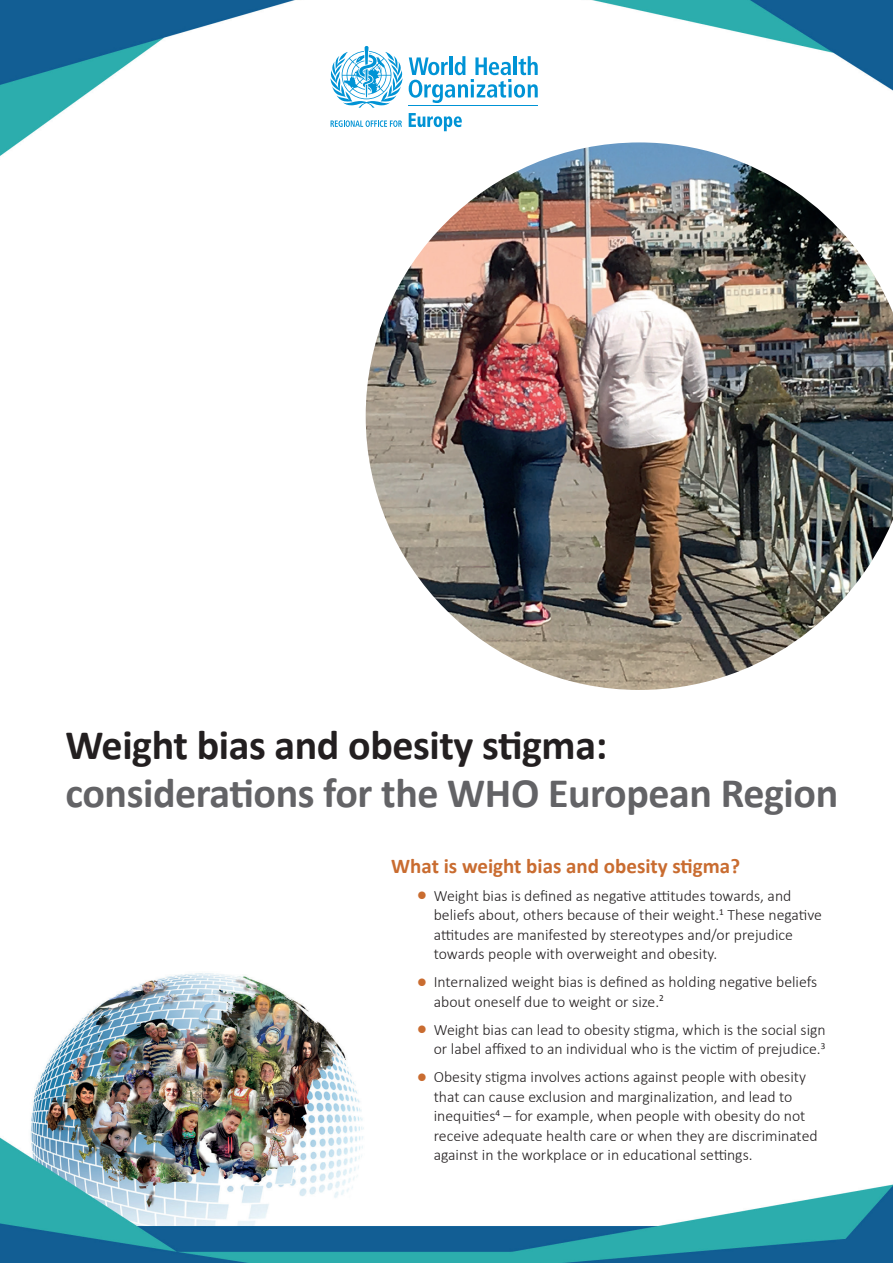
<style>
.page{position:relative;width:893px;height:1263px;background:#fff}
.page>*{position:absolute;margin:0;border:0;box-sizing:border-box;transform-origin:0 0}
.t1{font:700 42px "Calibri";letter-spacing:-.01em;color:#636366}
.t2{font:700 42px "Calibri";letter-spacing:-.01em;color:#231f20}
.t3{font:700 21px "Calibri";color:#c96c30}
.t4{font:300 15.75px/19.5px "Calibri";color:#231f20}
.s1{font-weight:700;font-size:21px;color:#c96c30}
</style>
<div class="page">
<img style="left:0;top:0;width:893px;height:1263px">
<svg style="left:329px;top:46px;width:209px;height:85px"></svg>
<img style="left:366px;top:142px;width:527px;height:548px">
<h1 class="t2" style="left:65px;top:719px;width:543px">Weight bias and obesity stigma:</h1>
<h1 class="t1" style="left:65px;top:767px;width:774px">considerations for the WHO European Region</h1>
<h2 class="t3" style="left:391px;top:853px;width:350px">What is weight bias and obesity stigma?</h2>
<p class="t4" style="left:434px;top:885px;width:390px;text-indent:-17px"><span class="s1">•</span> Weight bias is defined as negative attitudes towards, and beliefs about, others because of their weight.<sup>1</sup> These negative attitudes are manifested by stereotypes and/or prejudice towards people with overweight and obesity.</p>
<p class="t4" style="left:434px;top:971px;width:385px;text-indent:-17px"><span class="s1">•</span> Internalized weight bias is defined as holding negative beliefs about oneself due to weight or size.<sup>2</sup></p>
<p class="t4" style="left:417px;top:1019px;width:410px;text-align:right"><span class="s1">•</span> Weight bias can lead to obesity stigma, which is the social sign or label affixed to an individual who is the victim of prejudice.<sup>3</sup></p>
<p class="t4" style="left:434px;top:1066px;width:385px;text-indent:-17px"><span class="s1">•</span> Obesity stigma involves actions against people with obesity that can cause exclusion and marginalization, and lead to inequities<sup>4</sup> – for example, when people with obesity do not receive adequate health care or when they are discriminated against in the workplace or in educational settings.</p>
</div>
